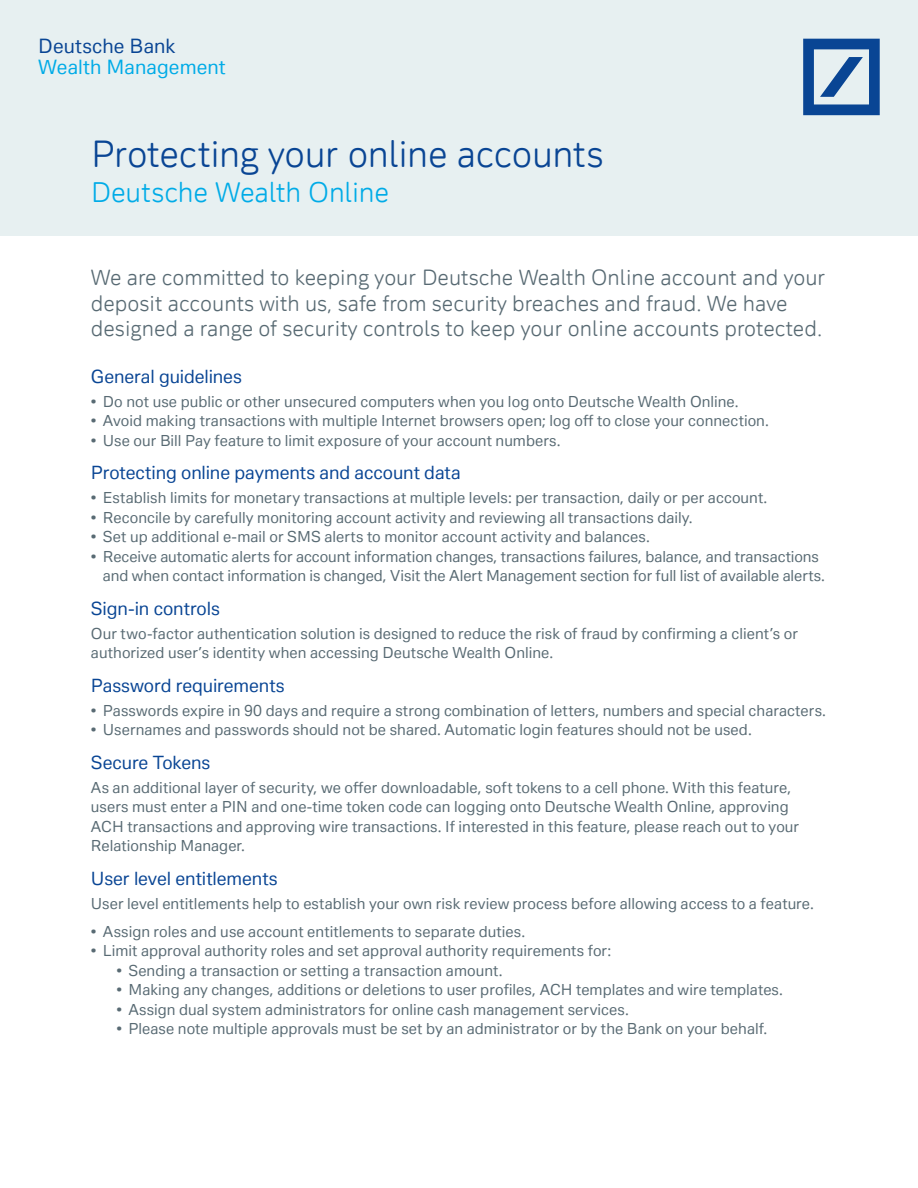
<style>
.page{position:relative;width:918px;height:1188px;background:#fff}
.page>*{position:absolute;margin:0;border:0;box-sizing:border-box;transform-origin:0 0}
.Heading{font:36px "Deutsche Bank Display";letter-spacing:-.01em;color:#094594}
.Subhead{font:27px "Deutsche Bank Display";letter-spacing:-.01em;color:#00abe7}
.Intro_text{font:21px/25.2px "Deutsche Bank Display";color:#586a73}
.Body_copy{font:19.5px "Deutsche Bank Text";letter-spacing:.005em;color:#00abe7}
.Body_copy-2{font:19.5px "Deutsche Bank Text";letter-spacing:.005em;color:#094594}
.Heading_1{font:18px "Deutsche Bank Text";letter-spacing:-.005em;color:#094594}
.Body_copy-3{font:15px/19.5px "Deutsche Bank Text";letter-spacing:.005em;color:#586a73}
</style>
<div class="page">
<div style="left:0;top:0;width:918px;height:236px;background:#e7f0f1"></div>
<svg style="left:803px;top:39px;width:77px;height:76px"></svg>
<p class="Body_copy-2" style="left:38px;top:33px;width:139px">Deutsche Bank</p>
<p class="Body_copy" style="left:38px;top:54px;width:189px">Wealth Management</p>
<p class="Heading" style="left:91px;top:132px;width:514px">Protecting your online accounts</p>
<p class="Subhead" style="left:91px;top:175px;width:300px">Deutsche Wealth Online</p>
<p class="Intro_text" style="left:91px;top:265px;width:736px">We are committed to keeping your Deutsche Wealth Online account and your deposit accounts with us, safe from security breaches and fraud. We have designed a range of security controls to keep your online accounts protected.</p>
<p class="Heading_1" style="left:91px;top:365px;width:152px">General guidelines</p>
<p class="Body_copy-3" style="left:91px;top:391px;width:649px">• Do not use public or other unsecured computers when you log onto Deutsche Wealth Online.</p>
<p class="Body_copy-3" style="left:91px;top:411px;width:680px">• Avoid making transactions with multiple Internet browsers open; log off to close your connection.</p>
<p class="Body_copy-3" style="left:91px;top:430px;width:471px">• Use our Bill Pay feature to limit exposure of your account numbers.</p>
<p class="Heading_1" style="left:91px;top:461px;width:371px">Protecting online payments and account data</p>
<p class="Body_copy-3" style="left:91px;top:488px;width:678px">• Establish limits for monetary transactions at multiple levels: per transaction, daily or per account.</p>
<p class="Body_copy-3" style="left:91px;top:507px;width:603px">• Reconcile by carefully monitoring account activity and reviewing all transactions daily.</p>
<p class="Body_copy-3" style="left:91px;top:527px;width:560px">• Set up additional e-mail or SMS alerts to monitor account activity and balances.</p>
<p class="Body_copy-3" style="left:103px;top:546px;width:724px;text-indent:-12px">• Receive automatic alerts for account information changes, transactions failures, balance, and transactions and when contact information is changed, Visit the Alert Management section for full list of available alerts.</p>
<p class="Heading_1" style="left:91px;top:597px;width:130px">Sign-in controls</p>
<p class="Body_copy-3" style="left:91px;top:623px;width:709px">Our two-factor authentication solution is designed to reduce the risk of fraud by confirming a client’s or authorized user’s identity when accessing Deutsche Wealth Online.</p>
<p class="Heading_1" style="left:91px;top:674px;width:195px">Password requirements</p>
<p class="Body_copy-3" style="left:91px;top:700px;width:737px">• Passwords expire in 90 days and require a strong combination of letters, numbers and special characters.</p>
<p class="Body_copy-3" style="left:91px;top:720px;width:662px">• Usernames and passwords should not be shared. Automatic login features should not be used.</p>
<p class="Heading_1" style="left:91px;top:751px;width:121px">Secure Tokens</p>
<p class="Body_copy-3" style="left:91px;top:777px;width:710px">As an additional layer of security, we offer downloadable, soft tokens to a cell phone. With this feature, users must enter a PIN and one-time token code can logging onto Deutsche Wealth Online, approving ACH transactions and approving wire transactions. If interested in this feature, please reach out to your Relationship Manager.</p>
<p class="Heading_1" style="left:91px;top:867px;width:188px">User level entitlements</p>
<p class="Body_copy-3" style="left:91px;top:893px;width:725px">User level entitlements help to establish your own risk review process before allowing access to a feature.</p>
<p class="Body_copy-3" style="left:91px;top:921px;width:436px">• Assign roles and use account entitlements to separate duties.</p>
<p class="Body_copy-3" style="left:91px;top:941px;width:522px">• Limit approval authority roles and set approval authority requirements for:</p>
<p class="Body_copy-3" style="left:116px;top:960px;width:388px">• Sending a transaction or setting a transaction amount.</p>
<p class="Body_copy-3" style="left:116px;top:980px;width:668px">• Making any changes, additions or deletions to user profiles, ACH templates and wire templates.</p>
<p class="Body_copy-3" style="left:116px;top:999px;width:514px">• Assign dual system administrators for online cash management services.</p>
<p class="Body_copy-3" style="left:116px;top:1019px;width:653px">• Please note multiple approvals must be set by an administrator or by the Bank on your behalf.</p>
</div>
